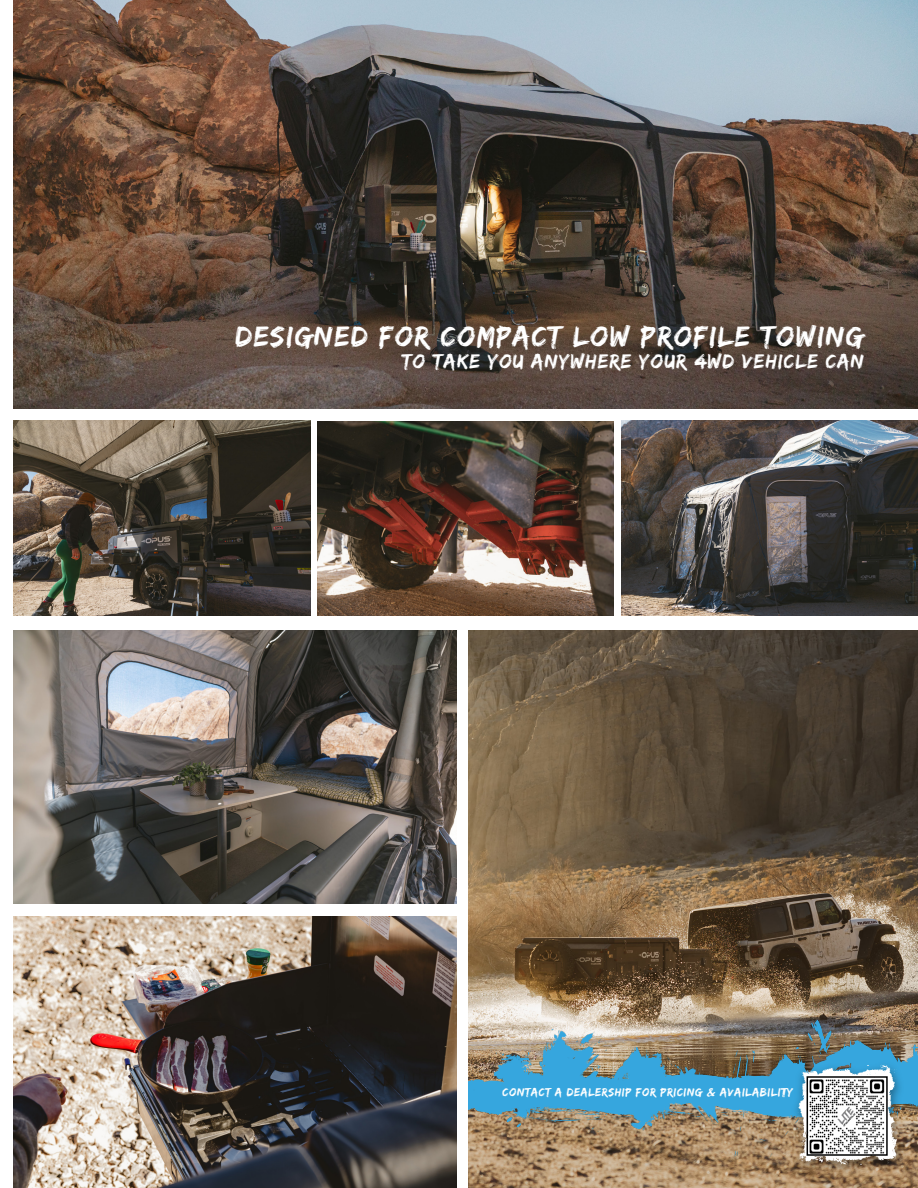
<style>
.page{position:relative;width:918px;height:1188px;background:#fff}
.page>*{position:absolute;margin:0;border:0;box-sizing:border-box;transform-origin:0 0}
.Paragraph_Style_1{font:30px "Edo SZ";letter-spacing:.05em;color:#fff}
.Paragraph_Style_1-2{font:21px "Edo SZ";letter-spacing:.05em;color:#fff}
.Paragraph_Style_1-3{font:12px "Edo SZ";letter-spacing:.05em;color:#fff}
</style>
<div class="page">
<img style="left:622px;top:421px;width:296px;height:195px">
<img style="left:317px;top:421px;width:297px;height:195px">
<img style="left:13px;top:421px;width:297px;height:195px">
<img style="left:13px;top:0;width:905px;height:409px">
<img style="left:468px;top:630px;width:450px;height:382px">
<img style="left:468px;top:1012px;width:450px;height:176px">
<img style="left:13px;top:630px;width:444px;height:274px">
<img style="left:13px;top:916px;width:444px;height:272px">
<img style="left:785px;top:1055px;width:128px;height:121px">
<svg style="left:796px;top:1064px;width:103px;height:101px"></svg>
<img style="left:810px;top:1079px;width:75px;height:74px">
<div style="left:807px;top:1076px;width:81px;height:80px;border:2px solid #000"></div>
<p class="Paragraph_Style_1" style="left:235px;top:319px;width:630px">DESIGNED FOR COMPACT LOW PROFILE TOWING</p>
<p class="Paragraph_Style_1-2" style="left:402px;top:349px;width:463px">TO TAKE YOU ANYWHERE YOUR 4WD VEHICLE CAN</p>
<p class="Paragraph_Style_1-3" style="left:503px;top:1085px;width:292px">CONTACT A DEALERSHIP FOR PRICING &amp; AVAILABILITY</p>
</div>
